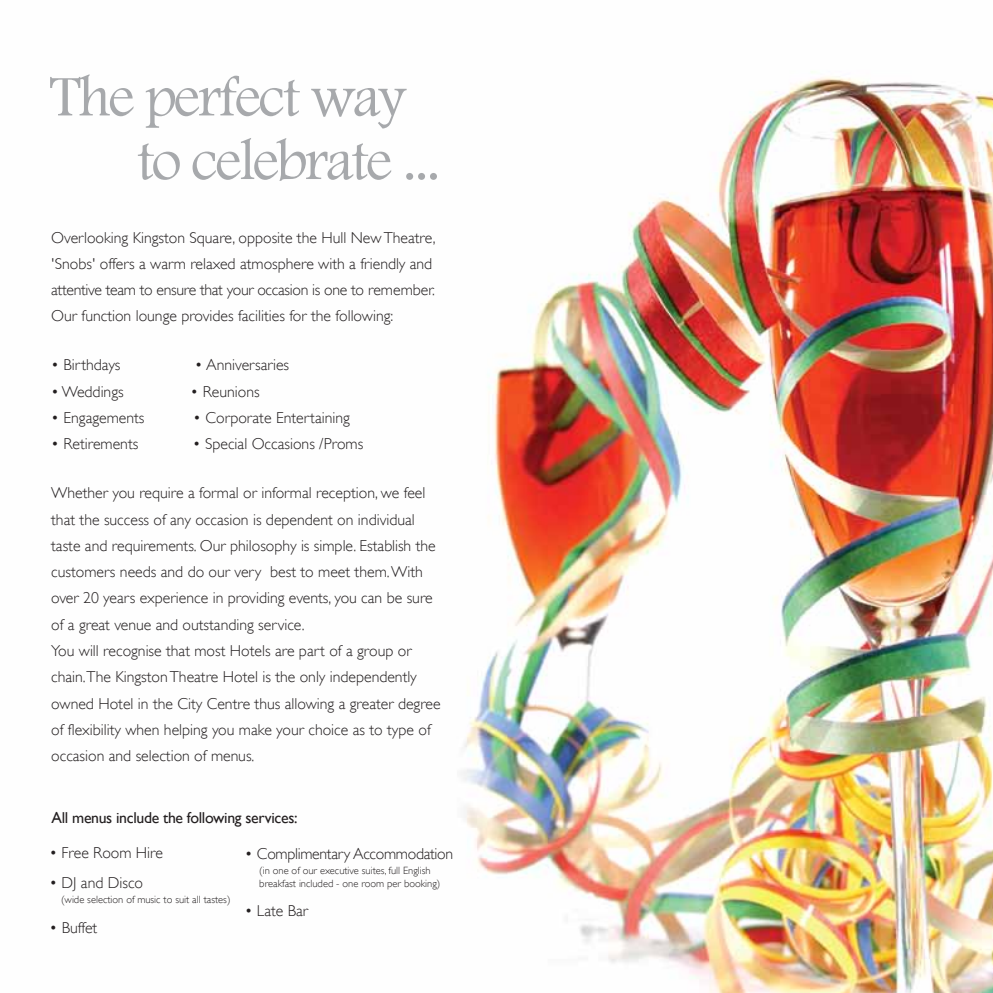
<style>
.page{position:relative;width:993px;height:993px;background:#fff}
.page>*{position:absolute;margin:0;border:0;box-sizing:border-box;transform-origin:0 0}
.t1{font:59.5px/63.5px "Footlight MT Light";letter-spacing:-.04em;color:#a7a9ac}
.t2{font:300 15.75px/26.2px "Gill Sans";color:#231f20}
.t3{font:15.75px "Gill Sans";letter-spacing:-.02em;color:#231f20}
.t4{font:300 15.75px "Gill Sans";letter-spacing:-.02em;color:#231f20}
.t5{font:300 10.5px/12.2px "Gill Sans";color:#231f20}
</style>
<div class="page">
<img style="left:461px;top:71px;width:531px;height:921px">
<h1 class="t1" style="left:137px;top:63px;width:305px;text-indent:-87px">The perfect way to celebrate ...</h1>
<p class="t2" style="left:51px;top:224px;width:386px">Overlooking Kingston Square, opposite the Hull New Theatre, 'Snobs' offers a warm relaxed atmosphere with a friendly and attentive team to ensure that your occasion is one to remember.<br>Our function lounge provides facilities for the following:</p>
<p class="t2" style="left:51px;top:352px;width:71px">• Birthdays</p>
<p class="t2" style="left:195px;top:352px;width:96px">• Anniversaries</p>
<p class="t2" style="left:51px;top:378px;width:74px">• Weddings</p>
<p class="t2" style="left:190px;top:378px;width:71px">• Reunions</p>
<p class="t2" style="left:51px;top:404px;width:95px">• Engagements</p>
<p class="t2" style="left:193px;top:404px;width:158px">• Corporate Entertaining</p>
<p class="t2" style="left:51px;top:430px;width:89px">• Retirements</p>
<p class="t2" style="left:193px;top:430px;width:172px">• Special Occasions /Proms</p>
<p class="t2" style="left:51px;top:479px;width:391px">Whether you require a formal or informal reception, we feel that the success of any occasion is dependent on individual taste and requirements. Our philosophy is simple. Establish the customers needs and do our very best to meet them. With over 20 years experience in providing events, you can be sure of a great venue and outstanding service.<br>You will recognise that most Hotels are part of a group or chain.The Kingston Theatre Hotel is the only independently owned Hotel in the City Centre thus allowing a greater degree of flexibility when helping you make your choice as to type of occasion and selection of menus.</p>
<p class="t3" style="left:52px;top:807px;width:247px">All menus include the following services:</p>
<p class="t2" style="left:49px;top:839px;width:115px">• Free Room Hire</p>
<p class="t2" style="left:49px;top:868px;width:95px">• DJ and Disco</p>
<p class="t5" style="left:61px;top:893px;width:171px">(wide selection of music to suit all tastes)</p>
<p class="t2" style="left:49px;top:914px;width:49px">• Buffet</p>
<p class="t4" style="left:245px;top:844px;width:210px">• Complimentary Accommodation</p>
<p class="t5" style="left:259px;top:864px;width:182px">(in one of our executive suites, full English breakfast included - one room per booking)</p>
<p class="t2" style="left:244px;top:897px;width:65px">• Late Bar</p>
</div>
